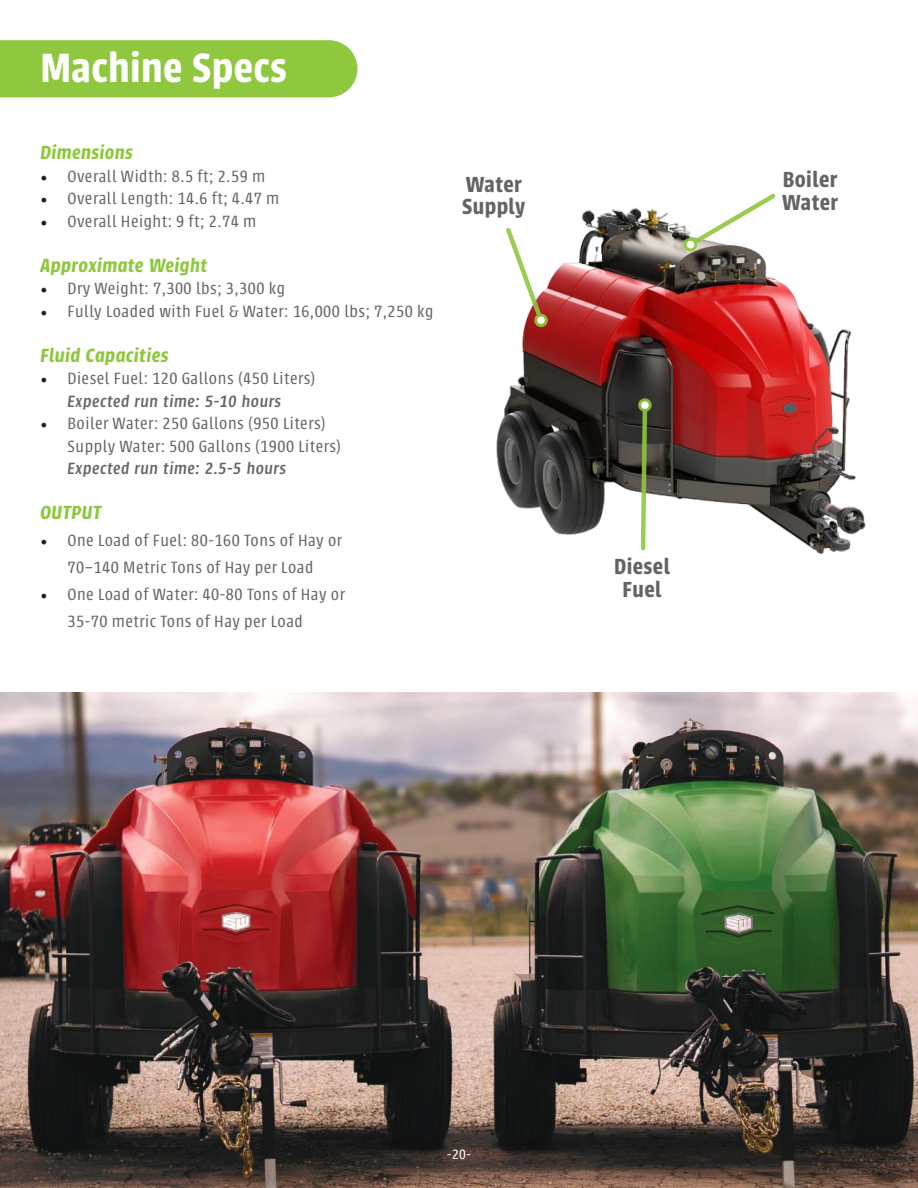
<style>
.page{position:relative;width:918px;height:1188px;background:#fff}
.page>*{position:absolute;margin:0;border:0;box-sizing:border-box;transform-origin:0 0}
.t1{font:600 45px "Urbana";letter-spacing:.01em;color:#fff}
.t2{font:600 24px/22.5px "Urbana";letter-spacing:.02em;color:#656365}
.t3{font:italic 600 21px "Urbana";letter-spacing:.02em;color:#8fc73e}
.t4{font:300 18px/22.5px "Urbana";letter-spacing:.03em;color:#656365;text-align:center}
.t5{font:italic 500 18px "Urbana";letter-spacing:.03em;color:#656365}
.t6{font:300 15px "Urbana";color:#fff}
.s1{font-family:"Minion Pro";font-weight:400;color:#241f1f}
.s2{font-weight:500;font-style:italic}
</style>
<div class="page">
<img style="left:0;top:692px;width:918px;height:496px">
<div style="left:0;top:40px;width:357px;height:57px;background:#8fc73e"></div>
<img style="left:496px;top:207px;width:370px;height:348px">
<svg style="left:504px;top:224px;width:44px;height:104px"></svg>
<div style="left:537px;top:316px;width:8px;height:8px;background:#fff;border-radius:50%"></div>
<svg style="left:683px;top:194px;width:96px;height:58px"></svg>
<svg style="left:686px;top:240px;width:9px;height:9px"></svg>
<svg style="left:638px;top:398px;width:14px;height:155px"></svg>
<h1 class="t1" style="left:40px;top:43px;width:248px">Machine Specs</h1>
<p class="t3" style="left:40px;top:141px;width:94px">Dimensions</p>
<p class="t4" style="left:40px;top:165px;width:226px"><span class="s1">•</span> Overall Width: 8.5 ft; 2.59 m</p>
<p class="t4" style="left:40px;top:187px;width:240px"><span class="s1">•</span> Overall Length: 14.6 ft; 4.47 m</p>
<p class="t4" style="left:40px;top:210px;width:217px"><span class="s1">•</span> Overall Height: 9 ft; 2.74 m</p>
<p class="t3" style="left:40px;top:254px;width:168px">Approximate Weight</p>
<p class="t4" style="left:40px;top:277px;width:246px"><span class="s1">•</span> Dry Weight: 7,300 lbs; 3,300 kg</p>
<p class="t4" style="left:40px;top:300px;width:395px"><span class="s1">•</span> Fully Loaded with Fuel &amp; Water: 16,000 lbs; 7,250 kg</p>
<p class="t3" style="left:40px;top:344px;width:129px">Fluid Capacities</p>
<p class="t4" style="left:40px;top:367px;width:276px"><span class="s1">•</span> Diesel Fuel: 120 Gallons (450 Liters)<br><span class="s2">Expected run time: 5-10 hours</span></p>
<p class="t4" style="left:68px;top:412px;width:275px;text-align:left;text-indent:-27px"><span class="s1">•</span> Boiler Water: 250 Gallons (950 Liters)<br>Supply Water: 500 Gallons (1900 Liters)</p>
<p class="t5" style="left:68px;top:459px;width:220px">Expected run time: 2.5-5 hours</p>
<p class="t3" style="left:40px;top:501px;width:62px">OUTPUT</p>
<p class="t4" style="left:40px;top:527px;width:303px;line-height:27px"><span class="s1">•</span> One Load of Fuel: 80-160 Tons of Hay or<br>70–140 Metric Tons of Hay per Load</p>
<p class="t4" style="left:68px;top:581px;width:279px;line-height:27px;text-align:left;text-indent:-27px"><span class="s1">•</span> One Load of Water: 40-80 Tons of Hay or<br>35-70 metric Tons of Hay per Load</p>
<h2 class="t2" style="left:462px;top:173px;width:65px">Water<br>Supply</h2>
<h2 class="t2" style="left:782px;top:169px;width:57px">Boiler<br>Water</h2>
<h2 class="t2" style="left:614px;top:556px;width:57px;text-align:center">Diesel<br>Fuel</h2>
<p class="t6" style="left:447px;top:1146px;width:26px">-20-</p>
</div>
